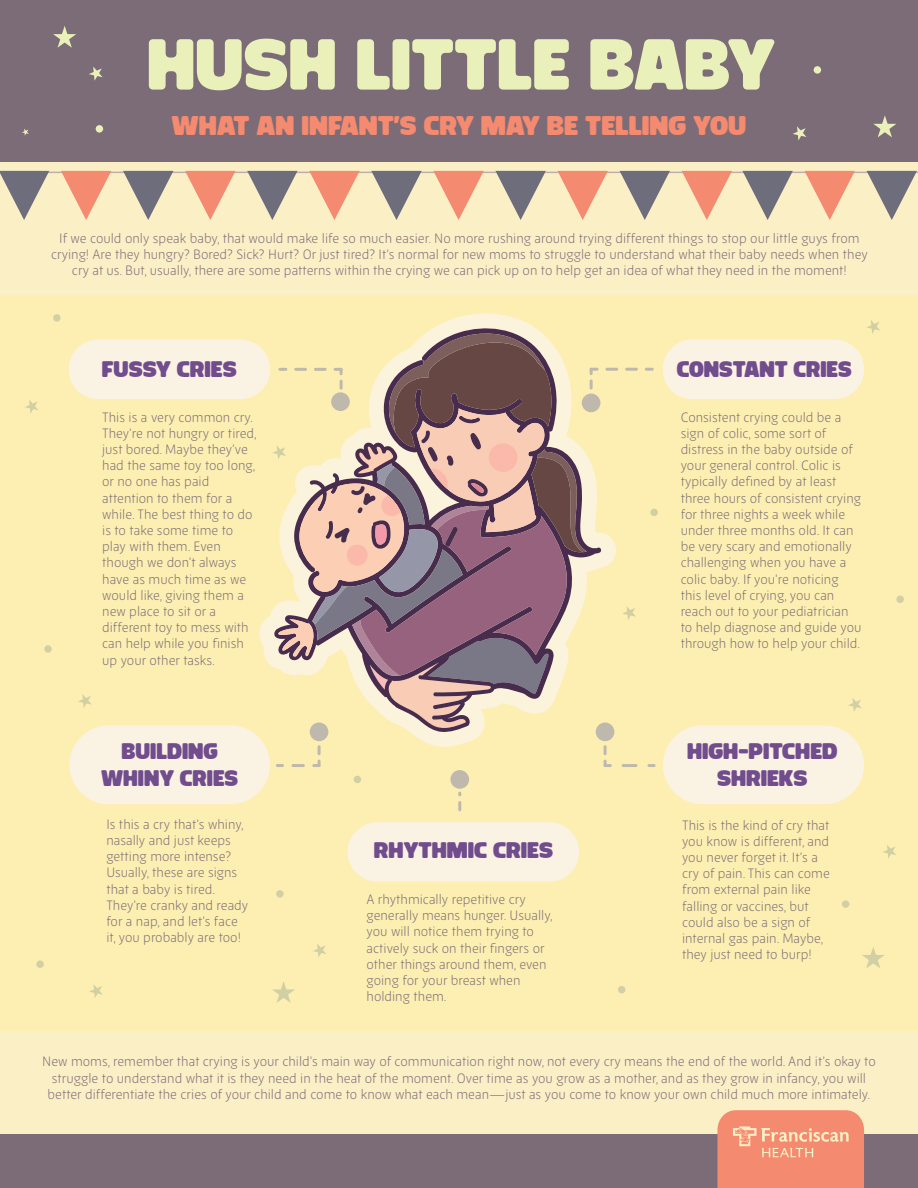
<style>
.page{position:relative;width:918px;height:1188px;background:#fff}
.page>*{position:absolute;margin:0;border:0;box-sizing:border-box;transform-origin:0 0}
.t1{font:700 72px "Bolota";color:#eaf0b9}
.t2{font:700 27px "Bolota";color:#f48a6f}
.t3{font:700 22.5px/27px "Bolota";color:#714d8e;text-align:center}
.t4{font:300 13.5px/16.2px "New Zen";color:#7b6c77}
</style>
<div class="page">
<div style="left:0;top:295px;width:918px;height:736px;background:#fdefb1"></div>
<div style="left:0;top:1031px;width:918px;height:157px;background:#fbefc6"></div>
<div style="left:0;top:147px;width:918px;height:148px;background:#fbefc6"></div>
<div style="left:0;top:0;width:918px;height:162px;background:#7b6c77"></div>
<div style="left:0;top:1134px;width:918px;height:54px;background:#7b6c77"></div>
<svg style="left:717px;top:1110px;width:147px;height:78px;background:#f49276"></svg>
<div style="left:69px;top:340px;width:201px;height:59px;background:#faf3e3;border-radius:29px"></div>
<div style="left:663px;top:340px;width:201px;height:59px;background:#faf3e3;border-radius:29px"></div>
<div style="left:663px;top:725px;width:201px;height:79px;background:#faf3e3;border-radius:39px"></div>
<div style="left:69px;top:725px;width:201px;height:79px;background:#faf3e3;border-radius:39px"></div>
<div style="left:348px;top:822px;width:231px;height:60px;background:#faf3e3;border-radius:30px"></div>
<svg style="left:53px;top:26px;width:23px;height:22px"></svg>
<svg style="left:873px;top:115px;width:23px;height:22px"></svg>
<svg style="left:862px;top:947px;width:23px;height:21px"></svg>
<svg style="left:272px;top:981px;width:23px;height:22px"></svg>
<svg style="left:89px;top:67px;width:14px;height:14px"></svg>
<svg style="left:22px;top:129px;width:7px;height:7px"></svg>
<svg style="left:793px;top:126px;width:13px;height:15px"></svg>
<svg style="left:883px;top:845px;width:13px;height:13px"></svg>
<svg style="left:313px;top:944px;width:13px;height:13px"></svg>
<svg style="left:78px;top:694px;width:14px;height:14px"></svg>
<svg style="left:89px;top:984px;width:14px;height:14px"></svg>
<svg style="left:25px;top:400px;width:13px;height:13px"></svg>
<svg style="left:848px;top:698px;width:13px;height:13px"></svg>
<svg style="left:867px;top:320px;width:13px;height:14px"></svg>
<div style="left:96px;top:125px;width:7px;height:8px;background:#eaf0b9;border-radius:50%"></div>
<div style="left:814px;top:66px;width:7px;height:8px;background:#eaf0b9;border-radius:50%"></div>
<div style="left:842px;top:900px;width:7px;height:8px;background:#d1d0a4;border-radius:50%"></div>
<div style="left:618px;top:986px;width:7px;height:7px;background:#d1d0a4;border-radius:50%"></div>
<div style="left:896px;top:596px;width:8px;height:7px;background:#d1d0a4;border-radius:50%"></div>
<div style="left:650px;top:509px;width:8px;height:7px;background:#d1d0a4;border-radius:50%"></div>
<div style="left:276px;top:890px;width:8px;height:8px;background:#d1d0a4;border-radius:50%"></div>
<div style="left:354px;top:776px;width:7px;height:7px;background:#d1d0a4;border-radius:50%"></div>
<div style="left:36px;top:960px;width:8px;height:8px;background:#d1d0a4;border-radius:50%"></div>
<div style="left:44px;top:645px;width:8px;height:8px;background:#d1d0a4;border-radius:50%"></div>
<div style="left:53px;top:314px;width:8px;height:8px;background:#d1d0a4;border-radius:50%"></div>
<svg style="left:646px;top:368px;width:6px;height:3px"></svg>
<svg style="left:649px;top:764px;width:5px;height:3px"></svg>
<svg style="left:621px;top:764px;width:15px;height:3px"></svg>
<svg style="left:604px;top:761px;width:6px;height:6px"></svg>
<svg style="left:604px;top:747px;width:3px;height:7px"></svg>
<svg style="left:277px;top:764px;width:6px;height:3px"></svg>
<svg style="left:293px;top:761px;width:28px;height:6px"></svg>
<svg style="left:318px;top:747px;width:3px;height:7px"></svg>
<svg style="left:458px;top:793px;width:3px;height:17px"></svg>
<div style="left:450px;top:770px;width:19px;height:19px;background:#beb9ac;border-radius:50%"></div>
<svg style="left:259px;top:313px;width:356px;height:434px"></svg>
<svg style="left:274px;top:324px;width:328px;height:409px"></svg>
<svg style="left:272px;top:332px;width:364px;height:396px"></svg>
<hr style="left:0;top:172px;width:918px;height:1px;background:#bdaeab">
<svg style="left:0;top:171px;width:49px;height:49px"></svg>
<svg style="left:61px;top:171px;width:50px;height:49px"></svg>
<svg style="left:123px;top:171px;width:50px;height:49px"></svg>
<svg style="left:185px;top:171px;width:50px;height:49px"></svg>
<svg style="left:247px;top:171px;width:51px;height:49px"></svg>
<svg style="left:309px;top:171px;width:51px;height:49px"></svg>
<svg style="left:371px;top:171px;width:51px;height:49px"></svg>
<svg style="left:433px;top:171px;width:51px;height:49px"></svg>
<svg style="left:495px;top:171px;width:51px;height:49px"></svg>
<svg style="left:558px;top:171px;width:50px;height:49px"></svg>
<svg style="left:620px;top:171px;width:50px;height:49px"></svg>
<svg style="left:682px;top:171px;width:50px;height:49px"></svg>
<svg style="left:742px;top:171px;width:51px;height:49px"></svg>
<svg style="left:805px;top:171px;width:50px;height:49px"></svg>
<svg style="left:867px;top:171px;width:50px;height:49px"></svg>
<h1 class="t1" style="left:147px;top:16px;width:630px">HUSH LITTLE BABY</h1>
<h2 class="t2" style="left:172px;top:107px;width:576px">WHAT AN INFANT’S CRY MAY BE TELLING YOU</h2>
<p class="t4" style="left:51px;top:230px;width:818px;text-align:center">If we could only speak baby, that would make life so much easier. No more rushing around trying different things to stop our little guys from crying! Are they hungry? Bored? Sick? Hurt? Or just tired? It’s normal for new moms to struggle to understand what their baby needs when they cry at us. But, usually, there are some patterns within the crying we can pick up on to help get an idea of what they need in the moment!</p>
<h3 class="t3" style="left:102px;top:355px;width:136px">FUSSY CRIES</h3>
<h3 class="t3" style="left:677px;top:355px;width:176px">CONSTANT CRIES</h3>
<p class="t4" style="left:102px;top:409px;width:156px">This is a very common cry.<br>They’re not hungry or tired, just bored. Maybe they’ve had the same toy too long, or no one has paid attention to them for a while. The best thing to do is to take some time to play with them. Even though we don’t always have as much time as we would like, giving them a new place to sit or a different toy to mess with can help while you finish up your other tasks.</p>
<h3 class="t3" style="left:101px;top:737px;width:138px">BUILDING<br>WHINY CRIES</h3>
<p class="t4" style="left:106px;top:816px;width:143px">Is this a cry that’s whiny, nasally and just keeps getting more intense?<br>Usually, these are signs that a baby is tired.<br>They’re cranky and ready for a nap, and let's face it, you probably are too!</p>
<h3 class="t3" style="left:374px;top:836px;width:181px">RHYTHMIC CRIES</h3>
<p class="t4" style="left:367px;top:891px;width:188px">A rhythmically repetitive cry generally means hunger. Usually, you will notice them trying to actively suck on their fingers or other things around them, even going for your breast when holding them.</p>
<p class="t4" style="left:681px;top:409px;width:182px">Consistent crying could be a sign of colic, some sort of distress in the baby outside of your general control. Colic is typically defined by at least three hours of consistent crying for three nights a week while under three months old. It can be very scary and emotionally challenging when you have a colic baby. If you're noticing this level of crying, you can reach out to your pediatrician to help diagnose and guide you through how to help your child.</p>
<h3 class="t3" style="left:687px;top:737px;width:152px">HIGH-PITCHED<br>SHRIEKS</h3>
<p class="t4" style="left:682px;top:817px;width:149px">This is the kind of cry that you know is different, and you never forget it. It’s a cry of pain. This can come from external pain like falling or vaccines, but could also be a sign of internal gas pain. Maybe, they just need to burp!</p>
<p class="t4" style="left:42px;top:1054px;width:835px;text-align:center">New moms, remember that crying is your child's main way of communication right now, not every cry means the end of the world. And it’s okay to struggle to understand what it is they need in the heat of the moment. Over time as you grow as a mother, and as they grow in infancy, you will better differentiate the cries of your child and come to know what each mean—just as you come to know your own child much more intimately.</p>
</div>
